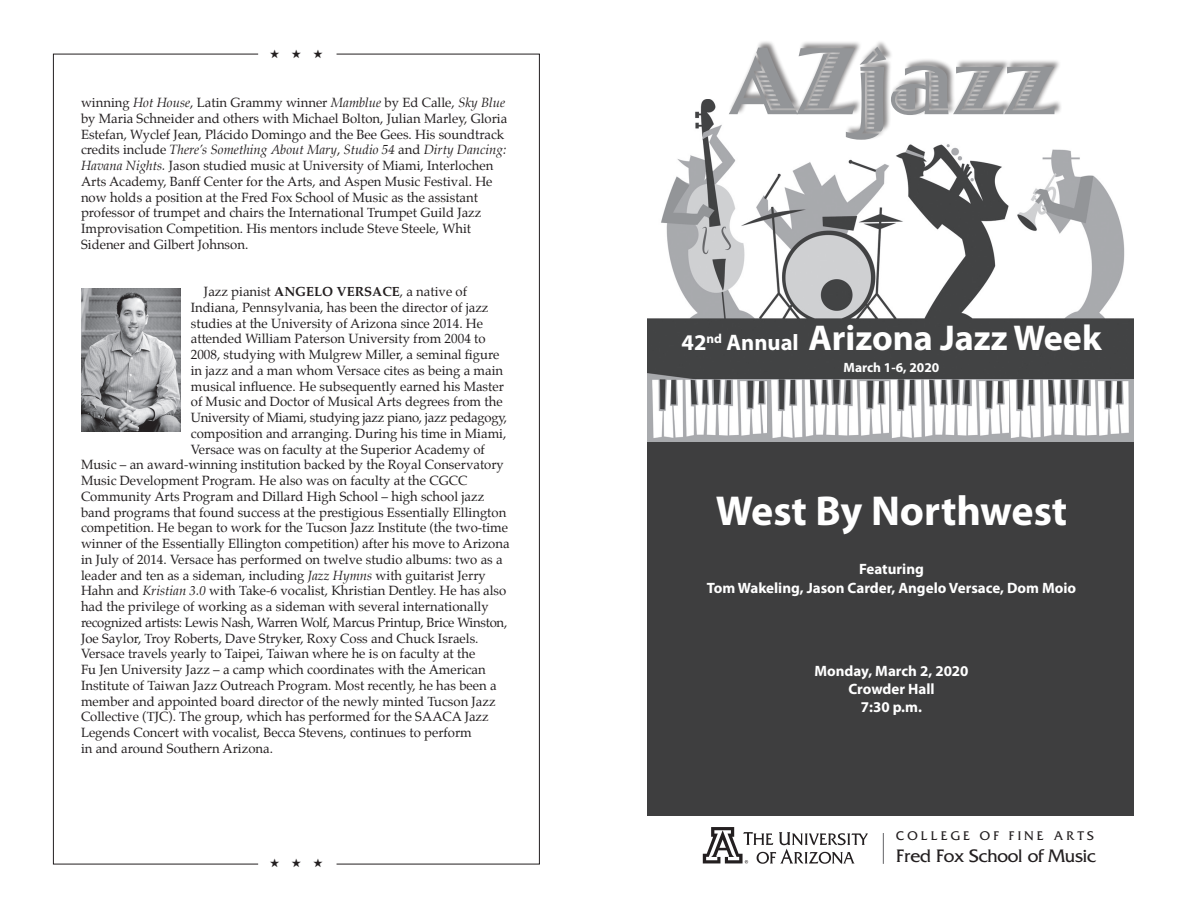
<style>
.page{position:relative;width:1188px;height:918px;background:#fff}
.page>*{position:absolute;margin:0;border:0;box-sizing:border-box;transform-origin:0 0}
.t1{font:99px "Jazz Let Plain";color:#939598}
.t2{font:700 42px "Myriad Pro";color:#fff}
.t3{font:700 36px "Myriad Pro";color:#fff}
.t4{font:18.9px "Friz Quadrata Std";letter-spacing:-.01em;color:#231f20}
.t5{font:700 15px "Myriad Pro";color:#fff}
.t6{font:700 13.5px "Myriad Pro";color:#fff}
.t7{font:13.2px/15.8px "Palatino";color:#231f20}
.t8{font:13.2px "Palatino";letter-spacing:-.02em;color:#231f20}
.t9{font:13.2px "Friz Quadrata Std";letter-spacing:.24em;color:#231f20}
.t10{font:12px "Zapf Dingbats ITC";color:#231f20}
.s1{font-style:italic}
.s2{font-weight:700}
.s3{font-size:22.5px}
</style>
<div class="page">
<img style="left:647px;top:99px;width:487px;height:343px">
<hr style="left:883px;top:833px;width:1px;height:31px;background:#636366">
<svg style="left:702px;top:827px;width:166px;height:37px"></svg>
<div style="left:336px;top:54px;width:204px;height:810px;border:1px solid #231f20"></div>
<div style="left:53px;top:54px;width:205px;height:810px;border:1px solid #231f20"></div>
<div style="left:728px;top:39px;width:334px;height:101px;background:#231f20;opacity:.55"></div>
<img style="left:648px;top:380px;width:120px;height:62px">
<img style="left:768px;top:380px;width:122px;height:62px">
<img style="left:890px;top:380px;width:119px;height:62px">
<img style="left:1009px;top:380px;width:125px;height:62px">
<div style="left:647px;top:442px;width:487px;height:373px;background:#3e3e3f"></div>
<img style="left:81px;top:289px;width:99px;height:143px">
<p class="t10" style="left:270px;top:48px;width:55px">★★★</p>
<p class="t1" style="left:731px;top:2px;width:325px">AZjazz</p>
<p class="t7" style="left:81px;top:95px;width:428px">winning <span class="s1">Hot House</span>, Latin Grammy winner <span class="s1">Mamblue</span> by Ed Calle, <span class="s1">Sky Blue </span>by Maria Schneider and others with Michael Bolton, Julian Marley, Gloria Estefan, Wyclef Jean, Plácido Domingo and the Bee Gees. His soundtrack credits include <span class="s1">There’s Something About Mary</span>, <span class="s1">Studio 54</span> and <span class="s1">Dirty Dancing:<br>Havana Nights.</span> Jason studied music at University of Miami, Interlochen Arts Academy, Banff Center for the Arts, and Aspen Music Festival. He now holds a position at the Fred Fox School of Music as the assistant professor of trumpet and chairs the International Trumpet Guild Jazz Improvisation Competition. His mentors include Steve Steele, Whit Sidener and Gilbert Johnson.</p>
<p class="t7" style="left:204px;top:284px;width:265px">Jazz pianist <span class="s2">ANGELO VERSACE</span>, a native of</p>
<p class="t7" style="left:191px;top:299px;width:299px">Indiana, Pennsylvania, has been the director of jazz</p>
<p class="t7" style="left:191px;top:315px;width:294px">studies at the University of Arizona since 2014. He</p>
<p class="t7" style="left:191px;top:331px;width:296px">attended William Paterson University from 2004 to</p>
<p class="t7" style="left:191px;top:347px;width:310px">2008, studying with Mulgrew Miller, a seminal figure</p>
<p class="t7" style="left:191px;top:362px;width:314px">in jazz and a man whom Versace cites as being a main</p>
<p class="t7" style="left:191px;top:378px;width:315px">musical influence. He subsequently earned his Master</p>
<p class="t7" style="left:191px;top:394px;width:313px">of Music and Doctor of Musical Arts degrees from the</p>
<p class="t8" style="left:191px;top:407px;width:318px">University of Miami, studying jazz piano, jazz pedagogy,</p>
<p class="t7" style="left:191px;top:425px;width:317px">composition and arranging. During his time in Miami,</p>
<p class="t7" style="left:191px;top:441px;width:296px">Versace was on faculty at the Superior Academy of</p>
<p class="t7" style="left:81px;top:457px;width:424px">Music – an award-winning institution backed by the Royal Conservatory</p>
<p class="t7" style="left:81px;top:473px;width:388px">Music Development Program. He also was on faculty at the CGCC</p>
<p class="t7" style="left:81px;top:488px;width:405px">Community Arts Program and Dillard High School – high school jazz</p>
<p class="t7" style="left:81px;top:504px;width:427px">band programs that found success at the prestigious Essentially Ellington</p>
<p class="t7" style="left:81px;top:520px;width:429px">competition. He began to work for the Tucson Jazz Institute (the two-time</p>
<p class="t7" style="left:81px;top:536px;width:430px">winner of the Essentially Ellington competition) after his move to Arizona</p>
<p class="t7" style="left:81px;top:551px;width:423px">in July of 2014. Versace has performed on twelve studio albums: two as a</p>
<p class="t7" style="left:81px;top:567px;width:406px">leader and ten as a sideman, including <span class="s1">Jazz Hymns</span> with guitarist Jerry</p>
<p class="t7" style="left:81px;top:583px;width:427px">Hahn and <span class="s1">Kristian 3.0</span> with Take-6 vocalist, Khristian Dentley. He has also</p>
<p class="t7" style="left:81px;top:599px;width:409px">had the privilege of working as a sideman with several internationally</p>
<p class="t8" style="left:81px;top:611px;width:428px">recognized artists: Lewis Nash, Warren Wolf, Marcus Printup, Brice Winston,</p>
<p class="t7" style="left:81px;top:630px;width:399px">Joe Saylor, Troy Roberts, Dave Stryker, Roxy Coss and Chuck Israels.</p>
<p class="t7" style="left:81px;top:646px;width:396px">Versace travels yearly to Taipei, Taiwan where he is on faculty at the</p>
<p class="t7" style="left:81px;top:662px;width:417px">Fu Jen University Jazz – a camp which coordinates with the American Institute of Taiwan Jazz Outreach Program. Most recently, he has been a member and appointed board director of the newly minted Tucson Jazz Collective (TJC). The group, which has performed for the SAACA Jazz Legends Concert with vocalist, Becca Stevens, continues to perform</p>
<p class="t7" style="left:81px;top:740px;width:194px">in and around Southern Arizona.</p>
<p class="t3" style="left:682px;top:315px;width:421px"><span class="s3">42</span><sup>nd</sup> <span class="s3">Annual</span> Arizona Jazz Week</p>
<p class="t6" style="left:844px;top:358px;width:97px">March 1-6, 2020</p>
<p class="t2" style="left:716px;top:483px;width:353px">West By Northwest</p>
<p class="t5" style="left:859px;top:559px;width:66px">Featuring</p>
<p class="t5" style="left:707px;top:579px;width:371px">Tom Wakeling, Jason Carder, Angelo Versace, Dom Moio</p>
<p class="t5" style="left:814px;top:661px;width:156px">Monday, March 2, 2020</p>
<p class="t5" style="left:848px;top:679px;width:88px">Crowder Hall</p>
<p class="t5" style="left:861px;top:697px;width:63px">7:30 p.m.</p>
<p class="t10" style="left:270px;top:857px;width:55px">★★★</p>
<p class="t9" style="left:896px;top:828px;width:199px">COLLEGE OF FINE ARTS</p>
<p class="t4" style="left:896px;top:845px;width:201px">Fred Fox School of Music</p>
</div>
